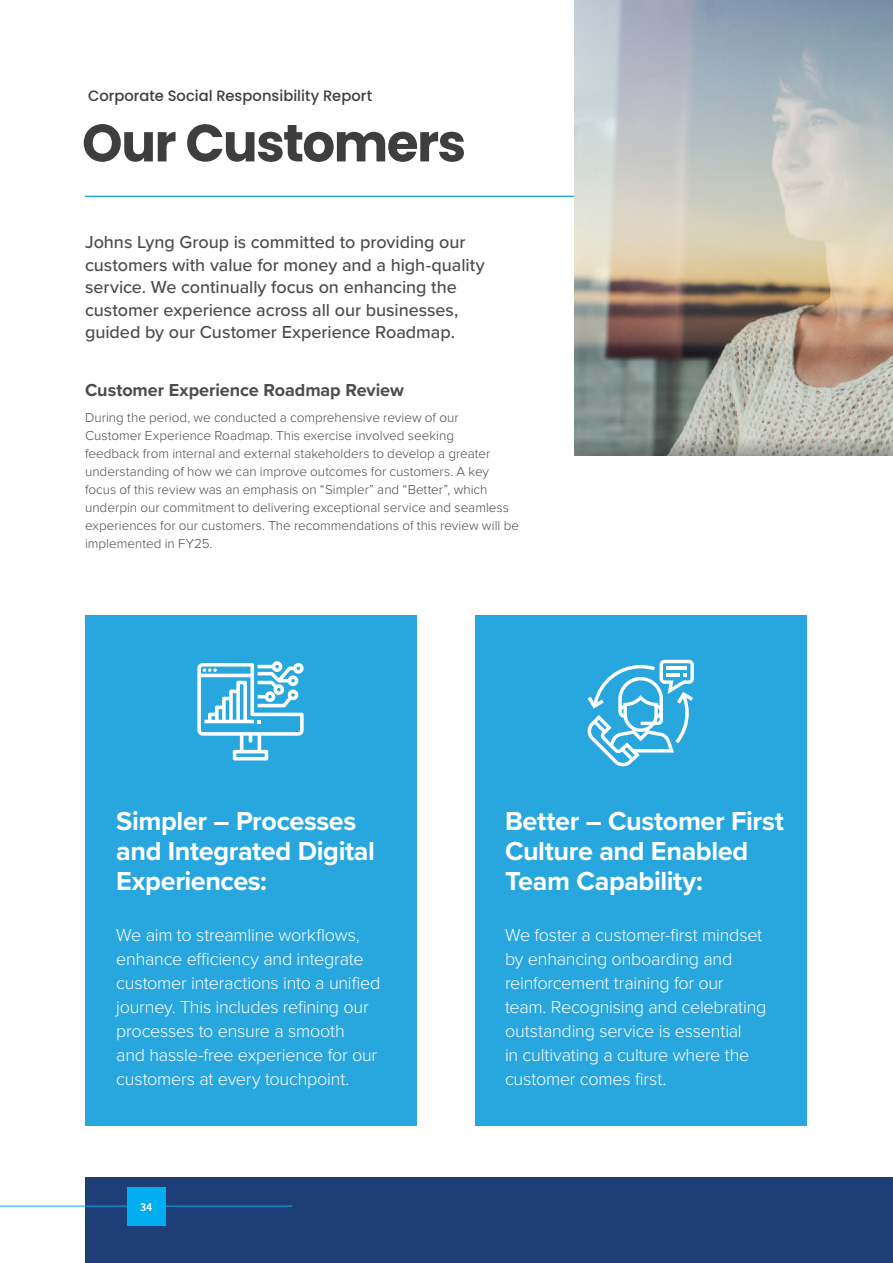
<style>
.page{position:relative;width:893px;height:1263px;background:#fff}
.page>*{position:absolute;margin:0;border:0;box-sizing:border-box;transform-origin:0 0}
.t1{font:700 52.5px "Poppins";letter-spacing:-.03em;color:#3e3e3f}
.t2{font:700 27px/30px "Proxima Nova";letter-spacing:-.015em;color:#fff}
.t3{font:300 18px/24px "Proxima Nova";letter-spacing:-.015em;color:#fff}
.t4{font:500 18px/22.5px "Proxima Nova";letter-spacing:-.005em;color:#4b4c4d}
.t5{font:700 18px "Proxima Nova";color:#4b4c4d}
.t6{font:500 15px "Poppins";color:#3e3e3f}
.t7{font:300 13.5px/18px "Proxima Nova";color:#4b4c4d}
.t8{font:600 12px "Source Sans Pro";color:#fff}
</style>
<div class="page">
<div style="left:475px;top:615px;width:332px;height:510px;background:#28a7df"></div>
<svg style="left:588px;top:660px;width:106px;height:106px"></svg>
<div style="left:85px;top:615px;width:332px;height:510px;background:#28a7df"></div>
<hr style="left:85px;top:196px;width:745px;height:1px;background:#28a7df">
<div style="left:85px;top:1178px;width:808px;height:85px;background:#1e3e77"></div>
<svg style="left:197px;top:661px;width:107px;height:99px"></svg>
<img style="left:574px;top:0;width:319px;height:455px">
<hr style="left:0;top:1206px;width:292px;height:1px;background:#00aeef">
<div style="left:127px;top:1187px;width:38px;height:38px;background:#00aeef"></div>
<p class="t6" style="left:88px;top:87px;width:286px">Corporate Social Responsibility Report</p>
<h1 class="t1" style="left:82px;top:113px;width:386px">Our Customers</h1>
<h3 class="t4" style="left:85px;top:230px;width:401px">Johns Lyng Group is committed to providing our customers with value for money and a high-quality service. We continually focus on enhancing the customer experience across all our businesses, guided by our Customer Experience Roadmap.</h3>
<h3 class="t5" style="left:85px;top:376px;width:320px">Customer Experience Roadmap Review</h3>
<p class="t7" style="left:85px;top:408px;width:435px">During the period, we conducted a comprehensive review of our<br>Customer Experience Roadmap. This exercise involved seeking<br>feedback from internal and external stakeholders to develop a greater understanding of how we can improve outcomes for customers. A key focus of this review was an emphasis on “Simpler” and “Better”, which underpin our commitment to delivering exceptional service and seamless experiences for our customers. The recommendations of this review will be implemented in FY25.</p>
<h2 class="t2" style="left:116px;top:805px;width:260px">Simpler – Processes and Integrated Digital<br>Experiences:</h2>
<p class="t3" style="left:116px;top:921px;width:266px">We aim to streamline workflows, enhance efficiency and integrate customer interactions into a unified journey. This includes refining our processes to ensure a smooth<br>and hassle-free experience for our customers at every touchpoint.</p>
<p class="t8" style="left:140px;top:1199px;width:14px">34</p>
<h2 class="t2" style="left:505px;top:805px;width:280px">Better – Customer First<br>Culture and Enabled<br>Team Capability:</h2>
<h3 class="t3" style="left:505px;top:921px;width:263px">We foster a customer-first mindset by enhancing onboarding and reinforcement training for our team. Recognising and celebrating outstanding service is essential<br>in cultivating a culture where the customer comes first.</h3>
</div>
